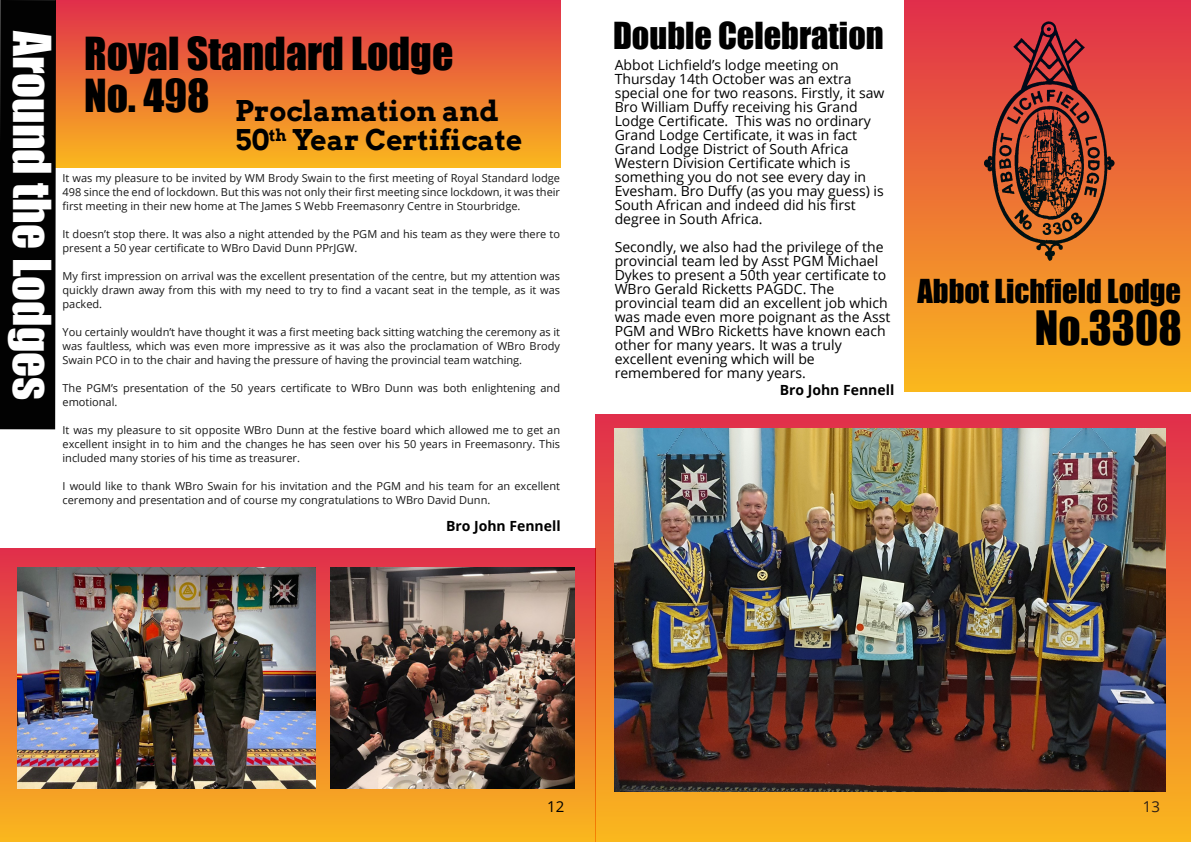
<style>
.page{position:relative;width:1191px;height:842px;background:#fff}
.page>*{position:absolute;margin:0;border:0;box-sizing:border-box;transform-origin:0 0}
.t1{font:48px "Impact";color:#fff}
.t2{font:43.5px "Impact";color:#000}
.t3{font:41.8px/41.8px "Impact";color:#000}
.t4{font:34.2px "Impact";color:#000}
.t5{font:30.3px "Impact";color:#000}
.t6{font:700 28px/28.8px "Arvo";color:#000}
.t7{font:15px "Open Sans";color:#000}
.t8{font:15px "Open Sans";color:#2e2014}
.t9{font:14px/14px "Open Sans";color:#000}
.t10{font:700 14px "Open Sans";color:#000}
.t11{font:11px/14px "Open Sans";color:#181818;text-align:justify}
</style>
<div class="page">
<div style="left:56px;top:0;width:504px;height:167px;background:linear-gradient(to bottom,#e02e4b,#fab71d)"></div>
<div style="left:0;top:548px;width:595px;height:294px;background:linear-gradient(to bottom,#e02e4b,#fab71d)"></div>
<img style="left:330px;top:567px;width:245px;height:222px">
<div style="left:0;top:0;width:56px;height:429px;background:#020202"></div>
<div style="left:595px;top:414px;width:596px;height:428px;background:linear-gradient(to bottom,#da2f4b,#f4b41f)"></div>
<svg style="left:905px;top:0;width:286px;height:391px"></svg>
<img style="left:18px;top:567px;width:298px;height:222px">
<img style="left:614px;top:428px;width:551px;height:363px">
<h1 class="t1" style="left:51px;top:31px;width:371px;rotate:90deg">Around the Lodges</h1>
<h3 class="t3" style="left:84px;top:35px;width:371px">Royal Standard Lodge<br>No. 498</h3>
<h3 class="t6" style="left:235px;top:100px;width:289px">Proclamation and<br>50<sup>th</sup> Year Certificate</h3>
<p class="t11" style="left:63px;top:172px;width:499px">It was my pleasure to be invited by WM Brody Swain to the first meeting of Royal Standard lodge 498 since the end of lockdown. But this was not only their first meeting since lockdown, it was their first meeting in their new home at The James S Webb Freemasonry Centre in Stourbridge.</p>
<p class="t11" style="left:63px;top:228px;width:499px">It doesn’t stop there. It was also a night attended by the PGM and his team as they were there to present a 50 year certificate to WBro David Dunn PPrJGW.</p>
<p class="t11" style="left:63px;top:270px;width:499px">My first impression on arrival was the excellent presentation of the centre, but my attention was quickly drawn away from this with my need to try to find a vacant seat in the temple, as it was packed.</p>
<p class="t11" style="left:63px;top:326px;width:499px">You certainly wouldn’t have thought it was a first meeting back sitting watching the ceremony as it was faultless, which was even more impressive as it was also the proclamation of WBro Brody Swain PCO in to the chair and having the pressure of having the provincial team watching.</p>
<p class="t11" style="left:63px;top:382px;width:499px">The PGM’s presentation of the 50 years certificate to WBro Dunn was both enlightening and emotional.</p>
<p class="t11" style="left:63px;top:424px;width:499px">It was my pleasure to sit opposite WBro Dunn at the festive board which allowed me to get an excellent insight in to him and the changes he has seen over his 50 years in Freemasonry. This included many stories of his time as treasurer.</p>
<p class="t11" style="left:63px;top:480px;width:499px">I would like to thank WBro Swain for his invitation and the PGM and his team for an excellent ceremony and presentation and of course my congratulations to WBro David Dunn.</p>
<p class="t10" style="left:446px;top:521px;width:116px">Bro John Fennell</p>
<h3 class="t4" style="left:613px;top:22px;width:272px">Double Celebration</h3>
<p class="t9" style="left:614px;top:59px;width:271px">Abbot Lichfield’s lodge meeting on Thursday 14th October was an extra special one for two reasons. Firstly, it saw Bro William Duffy receiving his Grand Lodge Certificate. This was no ordinary Grand Lodge Certificate, it was in fact Grand Lodge District of South Africa Western Division Certificate which is something you do not see every day in Evesham. Bro Duffy (as you may guess) is South African and indeed did his first degree in South Africa.</p>
<p class="t9" style="left:614px;top:241px;width:277px">Secondly, we also had the privilege of the provincial team led by Asst PGM Michael Dykes to present a 50th year certificate to WBro Gerald Ricketts PAGDC. The provincial team did an excellent job which was made even more poignant as the Asst PGM and WBro Ricketts have known each other for many years. It was a truly excellent evening which will be remembered for many years.</p>
<p class="t10" style="left:779px;top:384px;width:116px">Bro John Fennell</p>
<h3 class="t5" style="left:917px;top:279px;width:265px">Abbot Lichfield Lodge</h3>
<h2 class="t2" style="left:1035px;top:310px;width:148px">No.3308</h2>
<h3 class="t7" style="left:547px;top:801px;width:19px">12</h3>
<h3 class="t8" style="left:1142px;top:801px;width:19px">13</h3>
</div>
